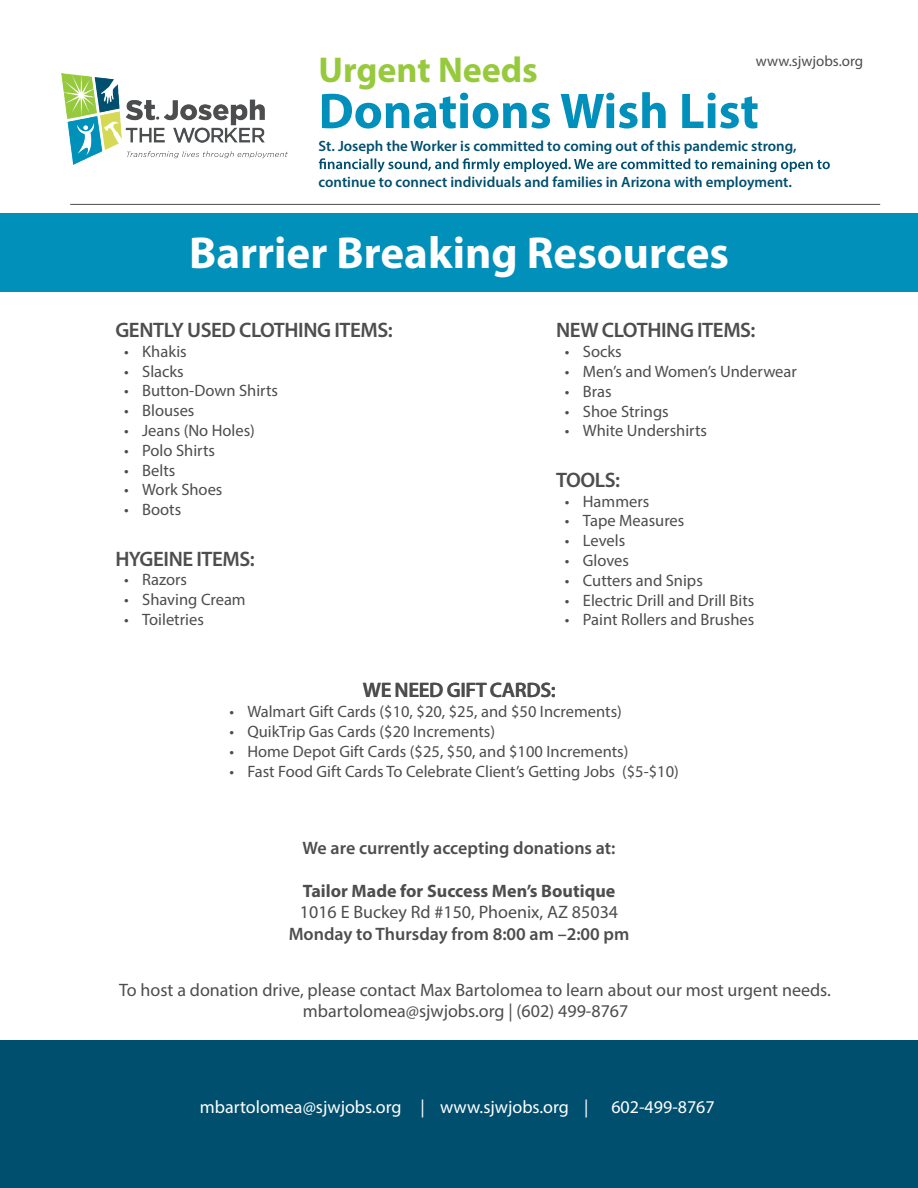
<style>
.page{position:relative;width:918px;height:1188px;background:#fff}
.page>*{position:absolute;margin:0;border:0;box-sizing:border-box;transform-origin:0 0}
.t1{font:700 50.4px "Myriad Pro";color:#0090bb}
.t2{font:700 45px "Myriad Pro";color:#fff}
.t3{font:700 36px "Myriad Pro";color:#97c93d}
.t4{font:600 21px "Myriad Pro";letter-spacing:-.02em;color:#4d4d4f}
.t5{font:italic 18px/21.6px "Myriad Pro";color:#4d4d4f}
.t6{font:600 18px "Myriad Pro";color:#4d4d4f}
.t7{font:18px "Myriad Pro";color:#fff}
.t8{font:700 18px "Myriad Pro";color:#4d4d4f}
.t9{font:18px "Myriad Pro";color:#4d4d4f}
.t10{font:16.5px "Myriad Pro";color:#4d4d4f}
.t11{font:15px "Myriad Pro";color:#4d4d4f}
.t12{font:600 14.85px "Myriad Pro";color:#004f6e}
</style>
<div class="page">
<div style="left:0;top:1040px;width:918px;height:148px;background:#004f6e"></div>
<div style="left:0;top:213px;width:918px;height:78px;background:#0090ba"></div>
<hr style="left:70px;top:204px;width:810px;height:1px;background:#4d4d4f">
<img style="left:61px;top:73px;width:226px;height:92px">
<svg style="left:319px;top:158px;width:511px;height:14px"></svg>
<p class="t11" style="left:756px;top:52px;width:109px">www.sjwjobs.org</p>
<h3 class="t3" style="left:319px;top:46px;width:221px">Urgent Needs</h3>
<h1 class="t1" style="left:319px;top:78px;width:442px">Donations Wish List</h1>
<p class="t12" style="left:319px;top:137px;width:480px">St. Joseph the Worker is committed to coming out of this pandemic strong,</p>
<p class="t12" style="left:319px;top:173px;width:475px">continue to connect individuals and families in Arizona with employment.</p>
<h2 class="t2" style="left:189px;top:224px;width:542px">Barrier Breaking Resources</h2>
<p class="t4" style="left:115px;top:317px;width:279px">GENTLY USED CLOTHING ITEMS:</p>
<p class="t10" style="left:124px;top:341px;width:64px">• Khakis</p>
<p class="t10" style="left:124px;top:361px;width:61px">• Slacks</p>
<p class="t10" style="left:124px;top:381px;width:155px">• Button-Down Shirts</p>
<p class="t10" style="left:124px;top:401px;width:72px">• Blouses</p>
<p class="t10" style="left:124px;top:420px;width:132px">• Jeans (No Holes)</p>
<p class="t10" style="left:124px;top:440px;width:92px">• Polo Shirts</p>
<p class="t10" style="left:124px;top:460px;width:53px">• Belts</p>
<p class="t10" style="left:124px;top:480px;width:100px">• Work Shoes</p>
<p class="t10" style="left:124px;top:500px;width:59px">• Boots</p>
<p class="t4" style="left:115px;top:545px;width:141px">HYGEINE ITEMS:</p>
<p class="t10" style="left:124px;top:570px;width:64px">• Razors</p>
<p class="t10" style="left:124px;top:590px;width:123px">• Shaving Cream</p>
<p class="t10" style="left:124px;top:609px;width:81px">• Toiletries</p>
<p class="t4" style="left:556px;top:317px;width:201px">NEW CLOTHING ITEMS:</p>
<p class="t10" style="left:565px;top:341px;width:58px">• Socks</p>
<p class="t10" style="left:565px;top:361px;width:234px">• Men’s and Women’s Underwear</p>
<p class="t10" style="left:565px;top:381px;width:48px">• Bras</p>
<p class="t10" style="left:565px;top:401px;width:105px">• Shoe Strings</p>
<p class="t10" style="left:565px;top:421px;width:144px">• White Undershirts</p>
<p class="t4" style="left:556px;top:466px;width:65px">TOOLS:</p>
<p class="t10" style="left:565px;top:491px;width:86px">• Hammers</p>
<p class="t10" style="left:565px;top:511px;width:121px">• Tape Measures</p>
<p class="t10" style="left:565px;top:530px;width:62px">• Levels</p>
<p class="t10" style="left:565px;top:550px;width:66px">• Gloves</p>
<p class="t10" style="left:565px;top:570px;width:139px">• Cutters and Snips</p>
<p class="t10" style="left:565px;top:590px;width:191px">• Electric Drill and Drill Bits</p>
<p class="t10" style="left:565px;top:610px;width:191px">• Paint Rollers and Brushes</p>
<p class="t4" style="left:363px;top:677px;width:194px">WE NEED GIFT CARDS:</p>
<p class="t10" style="left:229px;top:701px;width:394px">• Walmart Gift Cards ($10, $20, $25, and $50 Increments)</p>
<p class="t10" style="left:229px;top:721px;width:267px">• QuikTrip Gas Cards ($20 Increments)</p>
<p class="t10" style="left:229px;top:741px;width:401px">• Home Depot Gift Cards ($25, $50, and $100 Increments)</p>
<p class="t10" style="left:229px;top:761px;width:451px">• Fast Food Gift Cards To Celebrate Client’s Getting Jobs ($5-$10)</p>
<p class="t6" style="left:303px;top:836px;width:314px">We are currently accepting donations at:</p>
<p class="t8" style="left:303px;top:879px;width:314px">Tailor Made for Success Men’s Boutique</p>
<p class="t9" style="left:300px;top:901px;width:320px">1016 E Buckey Rd #150, Phoenix, AZ 85034</p>
<p class="t6" style="left:289px;top:922px;width:342px">Monday to Thursday from 8:00 am –2:00 pm</p>
<p class="t5" style="left:303px;top:979px;width:530px;text-indent:-184px">To host a donation drive, please contact Max Bartolomea to learn about our most urgent needs. mbartolomea@sjwjobs.org | (602) 499-8767</p>
<p class="t7" style="left:200px;top:1096px;width:390px">mbartolomea@sjwjobs.org | www.sjwjobs.org |</p>
<p class="t7" style="left:611px;top:1096px;width:105px">602-499-8767</p>
</div>
